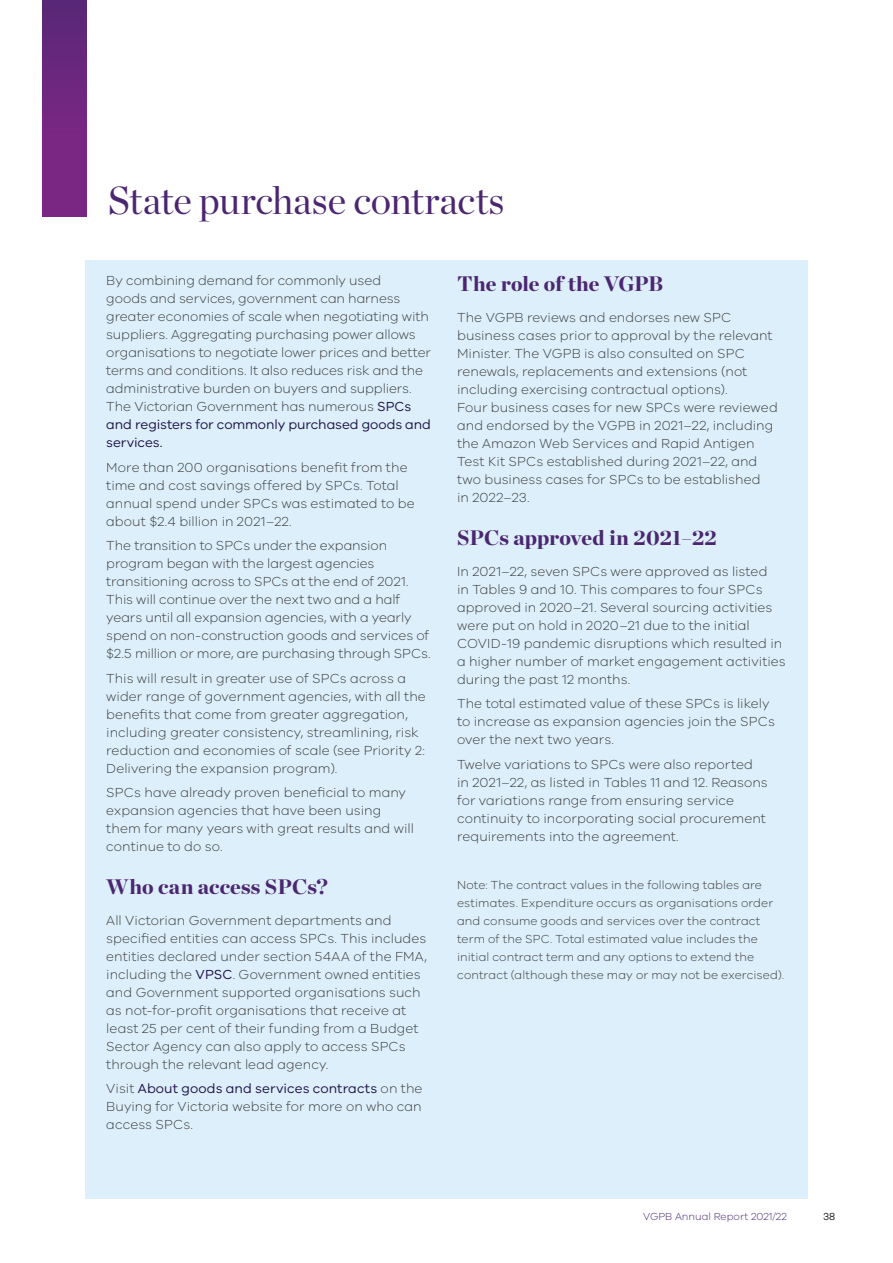
<style>
.page{position:relative;width:893px;height:1263px;background:#fff}
.page>*{position:absolute;margin:0;border:0;box-sizing:border-box;transform-origin:0 0}
.Heading_A_2022{font:39px "Chronicle Display";letter-spacing:-.005em;color:#4c2771}
.Heading_B_2022{font:900 21px "Chronicle Display";letter-spacing:.005em;color:#4c2771}
.Body_Copy_2022{font:300 13.5px/18px "VIC";color:#3d3d3c}
.Body_Copy_2022-2{font:300 12px/18px "VIC";letter-spacing:.01em;color:#3d3d3c}
.t1{font:300 10.5px "VIC";color:#4c2771}
.t2{font:10.5px "VIC";color:#1d1d1b}
.s1{font-weight:400;color:#1e1247}
</style>
<div class="page">
<div style="left:85px;top:261px;width:723px;height:938px;background:#dceffb"></div>
<div style="left:43px;top:0;width:43px;height:217px;background:linear-gradient(to bottom,#5c2778,#822786)"></div>
<p class="Heading_A_2022" style="left:108px;top:170px;width:398px">State purchase contracts</p>
<p class="Body_Copy_2022" style="left:106px;top:271px;width:326px">By combining demand for commonly used<br>goods and services, government can harness greater economies of scale when negotiating with suppliers. Aggregating purchasing power allows organisations to negotiate lower prices and better terms and conditions. It also reduces risk and the administrative burden on buyers and suppliers.<br>The Victorian Government has numerous <span class="s1">SPCs and registers for commonly purchased goods and services.</span></p>
<p class="Body_Copy_2022" style="left:106px;top:458px;width:310px">More than 200 organisations benefit from the time and cost savings offered by SPCs. Total annual spend under SPCs was estimated to be about $2.4 billion in 2021–22.</p>
<p class="Body_Copy_2022" style="left:106px;top:536px;width:326px">The transition to SPCs under the expansion program began with the largest agencies transitioning across to SPCs at the end of 2021.<br>This will continue over the next two and a half years until all expansion agencies, with a yearly spend on non-construction goods and services of $2.5 million or more, are purchasing through SPCs.</p>
<p class="Body_Copy_2022" style="left:106px;top:668px;width:321px">This will result in greater use of SPCs across a wider range of government agencies, with all the benefits that come from greater aggregation, including greater consistency, streamlining, risk reduction and economies of scale (see Priority 2:<br>Delivering the expansion program).</p>
<p class="Body_Copy_2022" style="left:106px;top:783px;width:309px">SPCs have already proven beneficial to many expansion agencies that have been using them for many years with great results and will continue to do so.</p>
<p class="Heading_B_2022" style="left:106px;top:869px;width:223px">Who can access SPCs?</p>
<p class="Body_Copy_2022" style="left:106px;top:911px;width:322px">All Victorian Government departments and specified entities can access SPCs. This includes entities declared under section 54AA of the FMA, including the <span class="s1">VPSC</span>. Government owned entities and Government supported organisations such as not-for-profit organisations that receive at least 25 per cent of their funding from a Budget Sector Agency can also apply to access SPCs through the relevant lead agency.</p>
<p class="Body_Copy_2022" style="left:106px;top:1079px;width:318px;text-align:justify">Visit <span class="s1">About goods and services contracts</span> on the Buying for Victoria website for more on who can access SPCs.</p>
<p class="Heading_B_2022" style="left:457px;top:266px;width:208px">The role of the VGPB</p>
<p class="Body_Copy_2022" style="left:457px;top:308px;width:322px">The VGPB reviews and endorses new SPC business cases prior to approval by the relevant Minister. The VGPB is also consulted on SPC renewals, replacements and extensions (not including exercising contractual options).<br>Four business cases for new SPCs were reviewed and endorsed by the VGPB in 2021–22, including the Amazon Web Services and Rapid Antigen Test Kit SPCs established during 2021–22, and two business cases for SPCs to be established<br>in 2022–23.</p>
<p class="Heading_B_2022" style="left:457px;top:520px;width:261px">SPCs approved in 2021–22</p>
<p class="Body_Copy_2022" style="left:457px;top:562px;width:330px">In 2021–22, seven SPCs were approved as listed<br>in Tables 9 and 10. This compares to four SPCs approved in 2020–21. Several sourcing activities were put on hold in 2020–21 due to the initial COVID-19 pandemic disruptions which resulted in a higher number of market engagement activities during the past 12 months.</p>
<p class="Body_Copy_2022" style="left:457px;top:694px;width:319px">The total estimated value of these SPCs is likely to increase as expansion agencies join the SPCs over the next two years.</p>
<p class="Body_Copy_2022" style="left:457px;top:754px;width:312px">Twelve variations to SPCs were also reported in 2021–22, as listed in Tables 11 and 12. Reasons for variations range from ensuring service continuity to incorporating social procurement requirements into the agreement.</p>
<p class="Body_Copy_2022-2" style="left:457px;top:876px;width:328px">Note: The contract values in the following tables are estimates. Expenditure occurs as organisations order and consume goods and services over the contract term of the SPC. Total estimated value includes the initial contract term and any options to extend the contract (although these may or may not be exercised).</p>
<p class="t1" style="left:643px;top:1210px;width:145px">VGPB Annual Report 2021/22</p>
<p class="t2" style="left:823px;top:1210px;width:14px">38</p>
</div>
